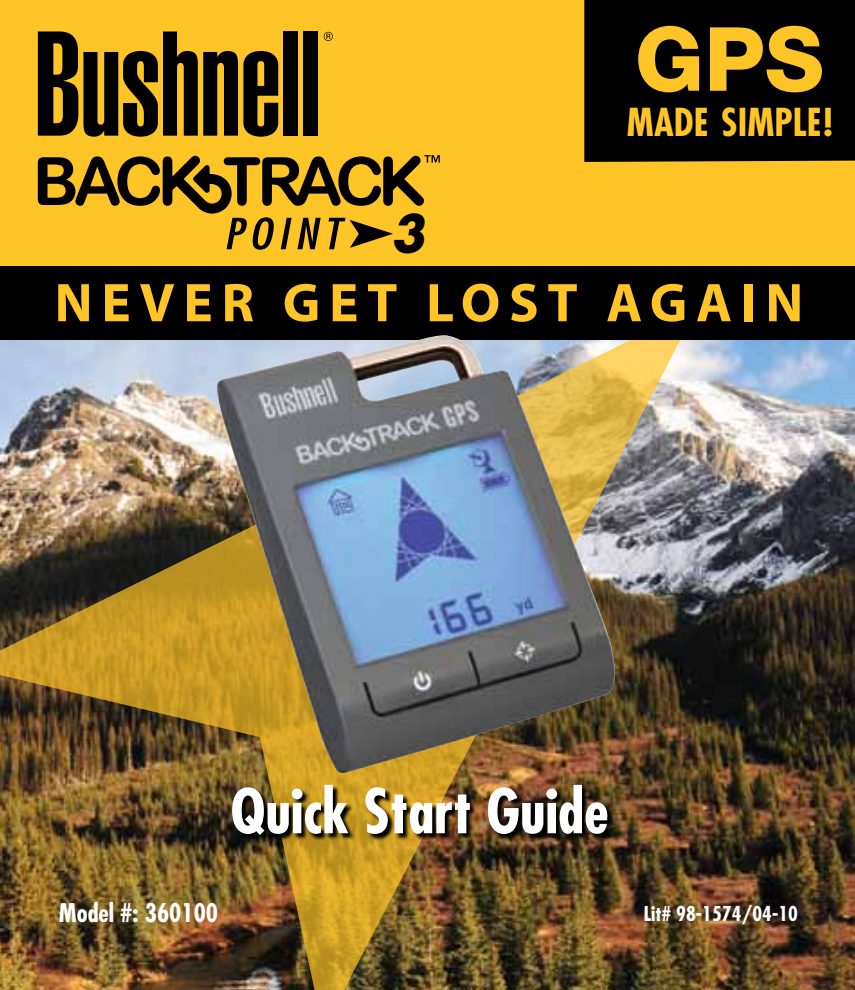
<style>
.page{position:relative;width:855px;height:990px;background:#fff}
.page>*{position:absolute;margin:0;border:0;box-sizing:border-box;transform-origin:0 0}
.t1{font:95px "Nimbus San Nov T Heav";color:#ffc425}
.t2{font:700 condensed 60px "Futura";color:#fff}
.t3{font:700 55px "Myriad";letter-spacing:.16em;color:#ffc425}
.t4{font:italic 700 49.5px "Futura";color:#000}
.t5{font:700 condensed 37.5px "Futura";color:#ffc425}
.t6{font:700 condensed 25px "Futura";color:#fff}
.t7{font:700 condensed 20px "Futura";color:#fff}
</style>
<div class="page">
<img style="left:698px;top:340px;width:157px;height:650px">
<div style="left:0;top:0;width:855px;height:267px;background:#ffc425"></div>
<img style="left:0;top:340px;width:698px;height:650px">
<div style="left:0;top:267px;width:855px;height:73px;background:#000"></div>
<img style="left:233px;top:786px;width:381px;height:56px">
<svg style="left:324px;top:32px;width:9px;height:9px"></svg>
<svg style="left:38px;top:31px;width:240px;height:106px"></svg>
<div style="left:284px;top:32px;width:14px;height:104px;background:#000"></div>
<div style="left:303px;top:32px;width:14px;height:104px;background:#000"></div>
<img style="left:215px;top:335px;width:402px;height:441px">
<div style="left:584px;top:0;width:271px;height:162px;background:#000"></div>
<svg style="left:38px;top:155px;width:402px;height:95px"></svg>
<p class="t4" style="left:391px;top:200px;width:35px">3</p>
<h1 class="t1" style="left:635px;top:4px;width:191px">GPS</h1>
<p class="t5" style="left:627px;top:99px;width:207px">Made Simple!</p>
<p class="t3" style="left:55px;top:274px;width:750px">NEVER GET LOST AGAIN</p>
<p class="t2" style="left:231px;top:774px;width:380px">Quick Start Guide</p>
<p class="t6" style="left:59px;top:897px;width:161px">Model #: 360100</p>
<p class="t7" style="left:644px;top:901px;width:156px">Lit# 98-1574/04-10</p>
</div>
